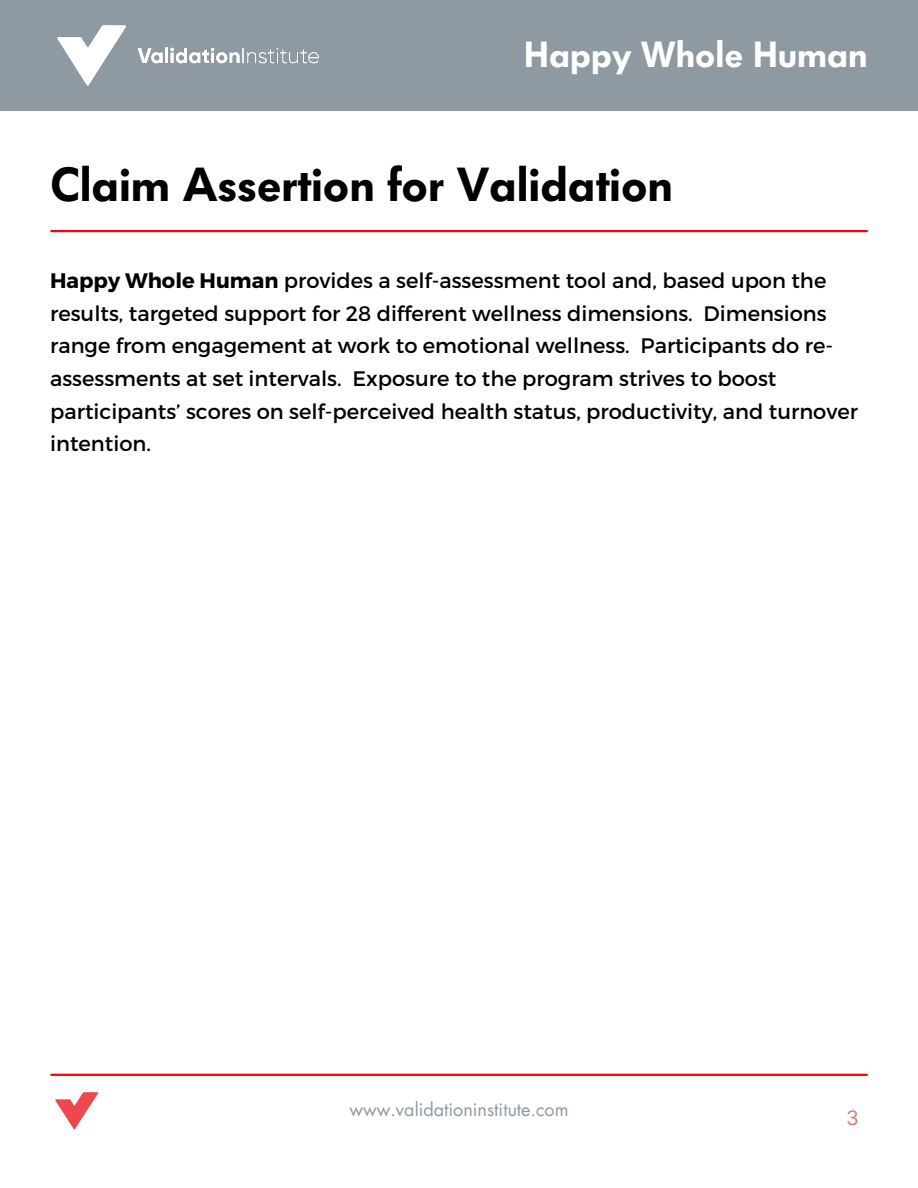
<style>
.page{position:relative;width:918px;height:1188px;background:#fff}
.page>*{position:absolute;margin:0;border:0;box-sizing:border-box;transform-origin:0 0}
.t1{font:600 47.25px "Futura BQ";color:#000}
.t2{font:600 36px "Futura BQ";color:#fff}
.t3{font:21px/32.7px "Montserrat";color:#000}
.t4{font:21px "Arimo";color:#d97f76}
.t5{font:18px "Futura LT";color:#8e99a2}
.s1{font-weight:700}
</style>
<div class="page">
<div style="left:0;top:0;width:918px;height:111px;background:#8e99a2"></div>
<img style="left:57px;top:25px;width:262px;height:61px">
<hr style="left:51px;top:1074px;width:816px;height:2px;background:#f00">
<img style="left:55px;top:1092px;width:44px;height:38px">
<hr style="left:51px;top:230px;width:816px;height:2px;background:#f00">
<h2 class="t2" style="left:524px;top:33px;width:345px">Happy Whole Human</h2>
<h1 class="t1" style="left:50px;top:157px;width:625px">Claim Assertion for Validation</h1>
<p class="t3" style="left:50px;top:263px;width:809px"><span class="s1">Happy Whole Human</span> provides a self-assessment tool and, based upon the results, targeted support for 28 different wellness dimensions. Dimensions range from engagement at work to emotional wellness. Participants do re&shy;assessments at set intervals. Exposure to the program strives to boost participants’ scores on self-perceived health status, productivity, and turnover intention.</p>
<p class="t5" style="left:349px;top:1098px;width:221px">www.validationinstitute.com</p>
<p class="t4" style="left:847px;top:1106px;width:13px">3</p>
</div>
